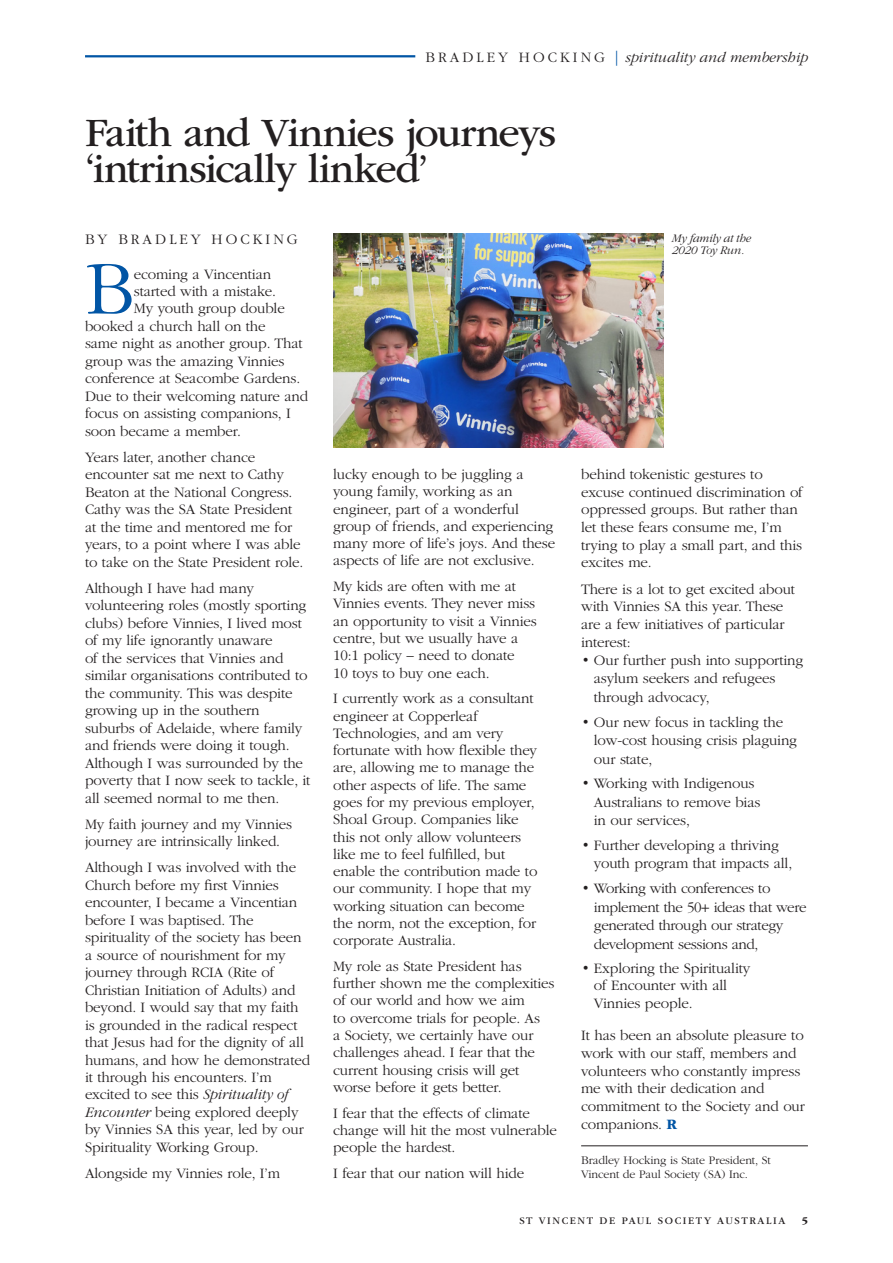
<style>
.page{position:relative;width:893px;height:1263px;background:#fff}
.page>*{position:absolute;margin:0;border:0;box-sizing:border-box;transform-origin:0 0}
.Body_-_drop_cap{font:300 77.4px "ITC Garamond Std";color:#0155a5}
.Heading{font:42px/36px "ITC Garamond Std";letter-spacing:-.025em;color:#231f20}
.BODY{font:300 15px/17.5px "ITC Garamond Std";letter-spacing:-.01em;color:#231f20}
.Body_-_drop_cap-2{font:300 15px "ITC Garamond Std";letter-spacing:-.01em;color:#231f20}
.t1{font:italic 300 15px "ITC Garamond Std";color:#231f20}
.Byline{font:300 15px "ITC Garamond Std";letter-spacing:.2em;color:#231f20}
.Endnote{font:300 12px/14px "ITC Garamond Std";letter-spacing:-.01em;color:#231f20}
.Photo_caption{font:italic 300 12px/12px "ITC Garamond Std";letter-spacing:-.02em;color:#231f20}
.t2{font:10.5px "ITC Garamond Std";letter-spacing:.15em;color:#231f20}
.t3{font:700 10.5px "ITC Garamond Std";color:#231f20}
.s1{font-style:normal}
.s2{font-style:normal;color:#0155a5}
.s3{font-style:italic}
.s4{font-weight:700;color:#0155a5}
</style>
<div class="page">
<hr style="left:581px;top:1145px;width:227px;height:1px;background:#231f20">
<hr style="left:85px;top:55px;width:330px;height:2px;background:#0155a5">
<img style="left:333px;top:234px;width:330px;height:213px">
<p class="t1" style="left:426px;top:49px;width:384px"><span class="s1">B R A D L E Y H O C K I N G</span> <span class="s2">|</span> spirituality and membership</p>
<p class="Heading" style="left:85px;top:115px;width:473px">Faith and Vinnies journeys ‘intrinsically linked’</p>
<p class="Byline" style="left:85px;top:232px;width:214px">BY BRADLEY HOCKING</p>
<p class="Body_-_drop_cap" style="left:85px;top:248px;width:51px">B</p>
<p class="Body_-_drop_cap-2" style="left:134px;top:266px;width:139px">ecoming a Vincentian</p>
<p class="Body_-_drop_cap-2" style="left:134px;top:283px;width:144px">started with a mistake.</p>
<p class="Body_-_drop_cap-2" style="left:134px;top:301px;width:153px">My youth group double</p>
<p class="Body_-_drop_cap-2" style="left:85px;top:318px;width:182px">booked a church hall on the</p>
<p class="Body_-_drop_cap-2" style="left:85px;top:336px;width:219px">same night as another group. That</p>
<p class="Body_-_drop_cap-2" style="left:85px;top:353px;width:201px">group was the amazing Vinnies</p>
<p class="Body_-_drop_cap-2" style="left:85px;top:371px;width:217px">conference at Seacombe Gardens.</p>
<p class="Body_-_drop_cap-2" style="left:85px;top:388px;width:225px">Due to their welcoming nature and</p>
<p class="Body_-_drop_cap-2" style="left:85px;top:406px;width:207px">focus on assisting companions, I</p>
<p class="Body_-_drop_cap-2" style="left:85px;top:423px;width:157px">soon became a member.</p>
<p class="BODY" style="left:85px;top:449px;width:220px">Years later, another chance encounter sat me next to Cathy<br>Beaton at the National Congress.<br>Cathy was the SA State President at the time and mentored me for years, to a point where I was able to take on the State President role.</p>
<p class="BODY" style="left:85px;top:579px;width:227px">Although I have had many volunteering roles (mostly sporting clubs) before Vinnies, I lived most of my life ignorantly unaware<br>of the services that Vinnies and similar organisations contributed to the community. This was despite growing up in the southern suburbs of Adelaide, where family and friends were doing it tough.<br>Although I was surrounded by the poverty that I now seek to tackle, it all seemed normal to me then.</p>
<p class="BODY" style="left:85px;top:815px;width:209px">My faith journey and my Vinnies journey are intrinsically linked.</p>
<p class="BODY" style="left:85px;top:859px;width:227px">Although I was involved with the<br>Church before my first Vinnies encounter, I became a Vincentian before I was baptised. The spirituality of the society has been a source of nourishment for my journey through RCIA (Rite of<br>Christian Initiation of Adults) and beyond. I would say that my faith is grounded in the radical respect that Jesus had for the dignity of all humans, and how he demonstrated it through his encounters. I’m excited to see this <span class="s3">Spirituality of<br>Encounter</span> being explored deeply by Vinnies SA this year, led by our<br>Spirituality Working Group.</p>
<p class="BODY" style="left:85px;top:1165px;width:196px">Alongside my Vinnies role, I’m</p>
<p class="BODY" style="left:333px;top:466px;width:224px">lucky enough to be juggling a young family, working as an engineer, part of a wonderful group of friends, and experiencing many more of life’s joys. And these aspects of life are not exclusive.</p>
<p class="BODY" style="left:333px;top:578px;width:205px">My kids are often with me at<br>Vinnies events. They never miss an opportunity to visit a Vinnies centre, but we usually have a<br>10:1 policy – need to donate<br>10 toys to buy one each.</p>
<p class="BODY" style="left:333px;top:690px;width:206px">I currently work as a consultant engineer at Copperleaf<br>Technologies, and am very fortunate with how flexible they are, allowing me to manage the other aspects of life. The same goes for my previous employer,<br>Shoal Group. Companies like this not only allow volunteers like me to feel fulfilled, but enable the contribution made to our community. I hope that my working situation can become the norm, not the exception, for corporate Australia.</p>
<p class="BODY" style="left:333px;top:958px;width:223px">My role as State President has further shown me the complexities of our world and how we aim<br>to overcome trials for people. As<br>a Society, we certainly have our challenges ahead. I fear that the current housing crisis will get worse before it gets better.</p>
<p class="BODY" style="left:333px;top:1104px;width:225px">I fear that the effects of climate change will hit the most vulnerable people the hardest.</p>
<p class="BODY" style="left:333px;top:1165px;width:193px">I fear that our nation will hide</p>
<p class="Photo_caption" style="left:672px;top:233px;width:81px">My family at the<br>2020 Toy Run.</p>
<p class="BODY" style="left:581px;top:466px;width:223px">behind tokenistic gestures to excuse continued discrimination of oppressed groups. But rather than let these fears consume me, I’m trying to play a small part, and this excites me.</p>
<p class="BODY" style="left:581px;top:580px;width:215px">There is a lot to get excited about with Vinnies SA this year. These are a few initiatives of particular interest:</p>
<p class="BODY" style="left:594px;top:651px;width:211px;line-height:18.5px;text-indent:-13px">• Our further push into supporting asylum seekers and refugees through advocacy,</p>
<p class="BODY" style="left:594px;top:713px;width:205px;line-height:18.5px;text-indent:-13px">• Our new focus in tackling the low-cost housing crisis plaguing our state,</p>
<p class="BODY" style="left:594px;top:775px;width:168px;line-height:18.5px;text-indent:-13px">• Working with Indigenous<br>Australians to remove bias in our services,</p>
<p class="BODY" style="left:594px;top:836px;width:200px;line-height:18.5px;text-indent:-13px">• Further developing a thriving youth program that impacts all,</p>
<p class="BODY" style="left:594px;top:879px;width:214px;line-height:18.5px;text-indent:-13px">• Working with conferences to implement the 50+ ideas that were generated through our strategy development sessions and,</p>
<p class="BODY" style="left:594px;top:959px;width:158px;text-indent:-13px">• Exploring the Spirituality of Encounter with all<br>Vinnies people.</p>
<p class="BODY" style="left:581px;top:1027px;width:225px">It has been an absolute pleasure to work with our staff, members and volunteers who constantly impress me with their dedication and commitment to the Society and our companions. <span class="s4">R</span></p>
<p class="Endnote" style="left:581px;top:1153px;width:191px">Bradley Hocking is State President, St<br>Vincent de Paul Society (SA) Inc.</p>
<p class="t2" style="left:519px;top:1214px;width:267px">ST VINCENT DE PAUL SOCIETY AUSTRALIA</p>
<p class="t3" style="left:802px;top:1214px;width:8px">5</p>
</div>
